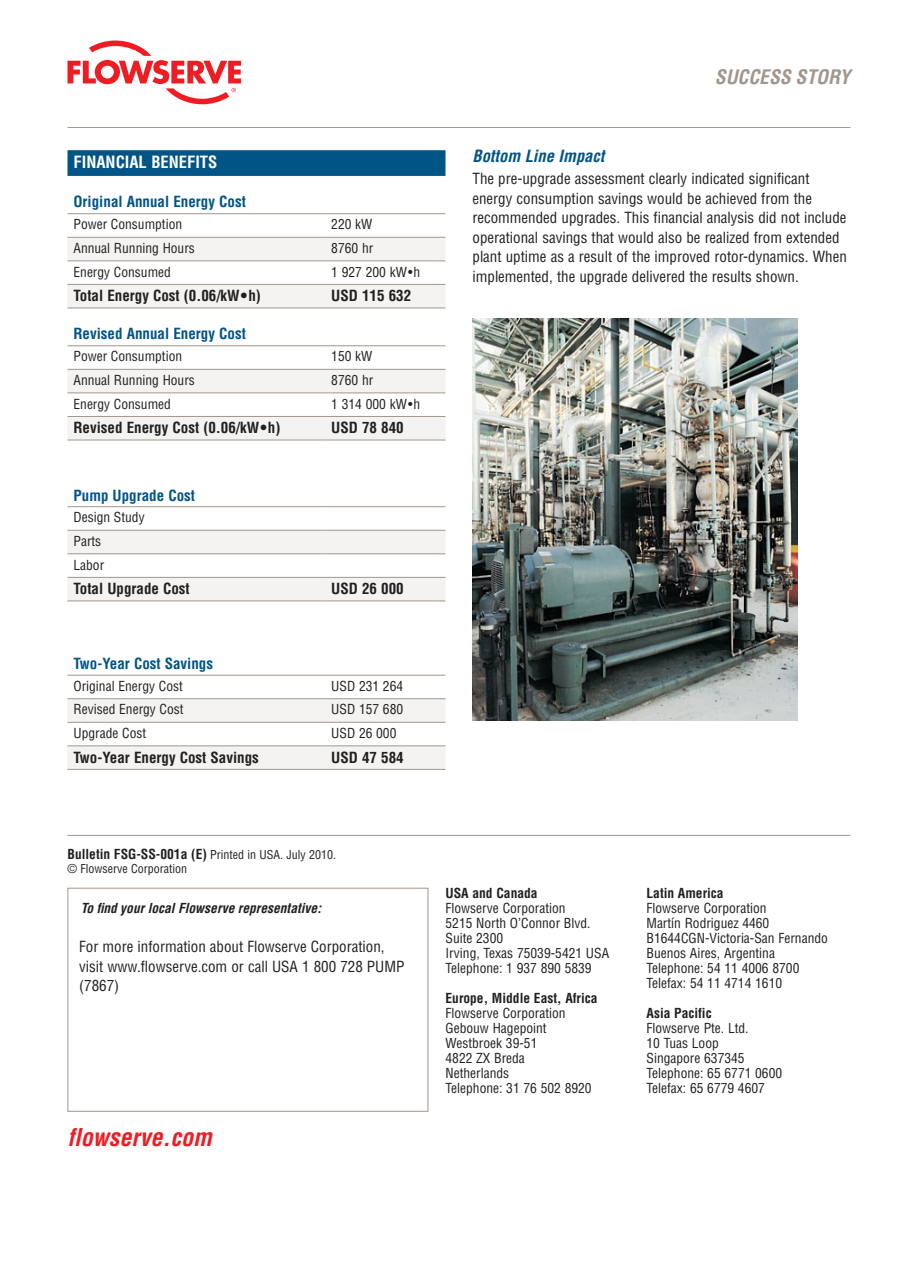
<style>
.page{position:relative;width:918px;height:1263px;background:#fff}
.page>*{position:absolute;margin:0;border:0;box-sizing:border-box;transform-origin:0 0}
.t1{font:italic 700 condensed 24px "Helvetica LT Std";color:#ee1d23}
.SS-Success_Story_Hea{font:italic 700 condensed 19.5px "Helvetica LT Std";color:#a1968b}
.CS-Table_Header{font:700 condensed 16.5px "Helvetica LT Std";color:#fff}
.CS-Subhead{font:italic 700 condensed 16.5px "Helvetica LT Std";color:#005486}
.CS-Body_Copy{font:condensed 15px/19.5px "Helvetica LT Std";color:#231f20}
.CS-Table_Body{font:700 condensed 15px "Helvetica LT Std";color:#231f20}
.CS-Table_Subhead{font:700 condensed 15px "Helvetica LT Std";color:#005486}
.PB-Address_Text{font:condensed 13.5px/15px "Helvetica LT Std";color:#231f20}
.CS-Table_Body-2{font:condensed 13.5px "Helvetica LT Std";color:#231f20}
.PB-Address_Header{font:700 condensed 13.5px "Helvetica LT Std";color:#231f20}
.L12__Bulletin_Number{font:700 condensed 13.5px "Helvetica LT Std";color:#231f20}
.t2{font:italic 700 condensed 13.5px "Helvetica LT Std";color:#231f20}
.L12__Bulletin_Number-2{font:condensed 12px "Helvetica LT Std";color:#231f20}
.s1{font-weight:400;font-size:12px}
</style>
<div class="page">
<hr style="left:68px;top:835px;width:782px;height:1px;background:#a1968b">
<div style="left:68px;top:888px;width:360px;height:224px;border:1px solid #a1968b"></div>
<svg style="left:68px;top:41px;width:173px;height:63px"></svg>
<hr style="left:68px;top:127px;width:782px;height:1px;background:#a1968b">
<svg style="left:68px;top:150px;width:378px;height:26px;background:#025587"></svg>
<svg style="left:68px;top:238px;width:378px;height:531px"></svg>
<hr style="left:68px;top:213px;width:257px;height:1px;background:#a1968b">
<hr style="left:325px;top:213px;width:121px;height:1px;background:#a1968b">
<hr style="left:68px;top:237px;width:257px;height:1px;background:#a1968b">
<hr style="left:325px;top:237px;width:121px;height:1px;background:#a1968b">
<hr style="left:68px;top:261px;width:257px;height:1px;background:#a1968b">
<hr style="left:325px;top:261px;width:121px;height:1px;background:#a1968b">
<hr style="left:68px;top:284px;width:257px;height:1px;background:#a1968b">
<hr style="left:325px;top:284px;width:121px;height:1px;background:#a1968b">
<hr style="left:68px;top:308px;width:257px;height:1px;background:#a1968b">
<hr style="left:325px;top:308px;width:121px;height:1px;background:#a1968b">
<hr style="left:68px;top:345px;width:257px;height:1px;background:#a1968b">
<hr style="left:325px;top:345px;width:121px;height:1px;background:#a1968b">
<hr style="left:68px;top:369px;width:257px;height:1px;background:#a1968b">
<hr style="left:325px;top:369px;width:121px;height:1px;background:#a1968b">
<hr style="left:68px;top:393px;width:257px;height:1px;background:#a1968b">
<hr style="left:325px;top:393px;width:121px;height:1px;background:#a1968b">
<hr style="left:68px;top:416px;width:257px;height:1px;background:#a1968b">
<hr style="left:325px;top:416px;width:121px;height:1px;background:#a1968b">
<hr style="left:68px;top:440px;width:257px;height:1px;background:#a1968b">
<hr style="left:325px;top:440px;width:121px;height:1px;background:#a1968b">
<hr style="left:68px;top:506px;width:257px;height:1px;background:#a1968b">
<hr style="left:325px;top:506px;width:121px;height:1px;background:#a1968b">
<hr style="left:68px;top:530px;width:257px;height:1px;background:#a1968b">
<hr style="left:325px;top:530px;width:121px;height:1px;background:#a1968b">
<hr style="left:68px;top:553px;width:257px;height:1px;background:#a1968b">
<hr style="left:325px;top:553px;width:121px;height:1px;background:#a1968b">
<hr style="left:68px;top:577px;width:257px;height:1px;background:#a1968b">
<hr style="left:325px;top:577px;width:121px;height:1px;background:#a1968b">
<hr style="left:68px;top:601px;width:257px;height:1px;background:#a1968b">
<hr style="left:325px;top:601px;width:121px;height:1px;background:#a1968b">
<hr style="left:68px;top:675px;width:257px;height:1px;background:#a1968b">
<hr style="left:325px;top:675px;width:121px;height:1px;background:#a1968b">
<hr style="left:68px;top:698px;width:257px;height:1px;background:#a1968b">
<hr style="left:325px;top:698px;width:121px;height:1px;background:#a1968b">
<hr style="left:68px;top:722px;width:257px;height:1px;background:#a1968b">
<hr style="left:325px;top:722px;width:121px;height:1px;background:#a1968b">
<hr style="left:68px;top:746px;width:257px;height:1px;background:#a1968b">
<hr style="left:325px;top:746px;width:121px;height:1px;background:#a1968b">
<hr style="left:68px;top:769px;width:257px;height:1px;background:#a1968b">
<hr style="left:325px;top:769px;width:121px;height:1px;background:#a1968b">
<img style="left:472px;top:319px;width:326px;height:402px">
<p class="CS-Table_Header" style="left:74px;top:152px;width:145px">Financial Benefits</p>
<p class="CS-Table_Subhead" style="left:74px;top:192px;width:174px">Original Annual Energy Cost</p>
<p class="CS-Table_Body-2" style="left:74px;top:216px;width:110px">Power Consumption</p>
<p class="CS-Table_Body-2" style="left:331px;top:216px;width:43px">220 kW</p>
<p class="CS-Table_Body-2" style="left:74px;top:240px;width:123px">Annual Running Hours</p>
<p class="CS-Table_Body-2" style="left:331px;top:240px;width:43px">8760 hr</p>
<p class="CS-Table_Body-2" style="left:74px;top:263px;width:99px">Energy Consumed</p>
<p class="CS-Table_Body-2" style="left:331px;top:263px;width:91px">1 927 200 kW•h</p>
<p class="CS-Table_Body" style="left:74px;top:286px;width:189px">Total Energy Cost (0.06/kW•h)</p>
<p class="CS-Table_Body" style="left:331px;top:286px;width:10px">USD</p>
<p class="CS-Table_Body" style="left:362px;top:286px;width:51px">115 632</p>
<p class="CS-Table_Subhead" style="left:74px;top:324px;width:174px">Revised Annual Energy Cost</p>
<p class="CS-Table_Body-2" style="left:74px;top:348px;width:110px">Power Consumption</p>
<p class="CS-Table_Body-2" style="left:331px;top:348px;width:43px">150 kW</p>
<p class="CS-Table_Body-2" style="left:74px;top:372px;width:123px">Annual Running Hours</p>
<p class="CS-Table_Body-2" style="left:331px;top:372px;width:43px">8760 hr</p>
<p class="CS-Table_Body-2" style="left:74px;top:395px;width:99px">Energy Consumed</p>
<p class="CS-Table_Body-2" style="left:331px;top:395px;width:91px">1 314 000 kW•h</p>
<p class="CS-Table_Body" style="left:74px;top:418px;width:208px">Revised Energy Cost (0.06/kW•h)</p>
<p class="CS-Table_Body" style="left:331px;top:418px;width:10px">USD</p>
<p class="CS-Table_Body" style="left:362px;top:418px;width:43px">78 840</p>
<p class="CS-Table_Subhead" style="left:74px;top:486px;width:123px">Pump Upgrade Cost</p>
<p class="CS-Table_Body-2" style="left:74px;top:509px;width:73px">Design Study</p>
<p class="CS-Table_Body-2" style="left:74px;top:533px;width:29px">Parts</p>
<p class="CS-Table_Body-2" style="left:74px;top:556px;width:32px">Labor</p>
<p class="CS-Table_Body" style="left:74px;top:579px;width:118px">Total Upgrade Cost</p>
<p class="CS-Table_Body" style="left:331px;top:579px;width:10px">USD</p>
<p class="CS-Table_Body" style="left:362px;top:579px;width:43px">26 000</p>
<p class="CS-Table_Subhead" style="left:74px;top:654px;width:141px">Two-Year Cost Savings</p>
<p class="CS-Table_Body-2" style="left:74px;top:677px;width:111px">Original Energy Cost</p>
<p class="CS-Table_Body-2" style="left:331px;top:677px;width:73px">USD 231 264</p>
<p class="CS-Table_Body-2" style="left:74px;top:701px;width:112px">Revised Energy Cost</p>
<p class="CS-Table_Body-2" style="left:331px;top:701px;width:73px">USD 157 680</p>
<p class="CS-Table_Body-2" style="left:74px;top:725px;width:74px">Upgrade Cost</p>
<p class="CS-Table_Body-2" style="left:331px;top:725px;width:67px">USD 26 000</p>
<p class="CS-Table_Body" style="left:74px;top:748px;width:187px">Two-Year Energy Cost Savings</p>
<p class="CS-Table_Body" style="left:331px;top:748px;width:10px">USD</p>
<p class="CS-Table_Body" style="left:362px;top:748px;width:43px">47 584</p>
<p class="SS-Success_Story_Hea" style="left:715px;top:65px;width:57px">success</p>
<p class="SS-Success_Story_Hea" style="left:796px;top:65px;width:54px">story</p>
<p class="CS-Subhead" style="left:472px;top:146px;width:135px">Bottom Line Impact</p>
<p class="CS-Body_Copy" style="left:472px;top:169px;width:376px">The pre-upgrade assessment clearly indicated significant energy consumption savings would be achieved from the recommended upgrades. This financial analysis did not include operational savings that would also be realized from extended plant uptime as a result of the improved rotor-dynamics. When implemented, the upgrade delivered the results shown.</p>
<p class="L12__Bulletin_Number" style="left:68px;top:846px;width:270px">Bulletin FSG-SS-001a (E) <span class="s1">Printed in USA. July 2010.</span></p>
<p class="L12__Bulletin_Number-2" style="left:68px;top:861px;width:121px">© Flowserve Corporation</p>
<p class="t2" style="left:81px;top:900px;width:242px">To find your local Flowserve representative:</p>
<p class="CS-Body_Copy" style="left:79px;top:937px;width:307px">For more information about Flowserve Corporation,</p>
<p class="CS-Body_Copy" style="left:79px;top:956px;width:327px">visit www.flowserve.com or call USA 1 800 728 PUMP (7867)</p>
<p class="t1" style="left:68px;top:1122px;width:146px">flowserve.com</p>
<p class="PB-Address_Header" style="left:446px;top:884px;width:9px">USA</p>
<p class="PB-Address_Header" style="left:472px;top:884px;width:67px">and Canada</p>
<p class="PB-Address_Text" style="left:446px;top:900px;width:122px">Flowserve Corporation</p>
<p class="PB-Address_Text" style="left:446px;top:915px;width:147px">5215 North O’Connor Blvd.<br>Suite 2300</p>
<p class="PB-Address_Text" style="left:446px;top:945px;width:165px">Irving, Texas 75039-5421 USA</p>
<p class="PB-Address_Text" style="left:446px;top:960px;width:148px">Telephone: 1 937 890 5839</p>
<p class="PB-Address_Header" style="left:446px;top:989px;width:154px">Europe, Middle East, Africa</p>
<p class="PB-Address_Text" style="left:446px;top:1005px;width:122px">Flowserve Corporation</p>
<p class="PB-Address_Text" style="left:446px;top:1020px;width:103px">Gebouw Hagepoint</p>
<p class="PB-Address_Text" style="left:446px;top:1035px;width:93px">Westbroek 39-51</p>
<p class="PB-Address_Text" style="left:446px;top:1050px;width:81px">4822 ZX Breda</p>
<p class="PB-Address_Text" style="left:446px;top:1065px;width:65px">Netherlands</p>
<p class="PB-Address_Text" style="left:446px;top:1080px;width:148px">Telephone: 31 76 502 8920</p>
<p class="PB-Address_Header" style="left:646px;top:884px;width:79px">Latin America</p>
<p class="PB-Address_Text" style="left:646px;top:900px;width:122px">Flowserve Corporation</p>
<p class="PB-Address_Text" style="left:646px;top:915px;width:124px">Martín Rodriguez 4460</p>
<p class="PB-Address_Text" style="left:646px;top:930px;width:183px">B1644CGN-Victoria-San Fernando</p>
<p class="PB-Address_Text" style="left:646px;top:945px;width:130px">Buenos Aires, Argentina</p>
<p class="PB-Address_Text" style="left:646px;top:960px;width:154px">Telephone: 54 11 4006 8700</p>
<p class="PB-Address_Text" style="left:646px;top:975px;width:137px">Telefax: 54 11 4714 1610</p>
<p class="PB-Address_Header" style="left:646px;top:1004px;width:67px">Asia Pacific</p>
<p class="PB-Address_Text" style="left:646px;top:1020px;width:104px">Flowserve Pte. Ltd.</p>
<p class="PB-Address_Text" style="left:646px;top:1035px;width:74px">10 Tuas Loop</p>
<p class="PB-Address_Text" style="left:646px;top:1050px;width:100px">Singapore 637345</p>
<p class="PB-Address_Text" style="left:646px;top:1065px;width:137px">Telephone: 65 6771 0600</p>
<p class="PB-Address_Text" style="left:646px;top:1080px;width:120px">Telefax: 65 6779 4607</p>
</div>
